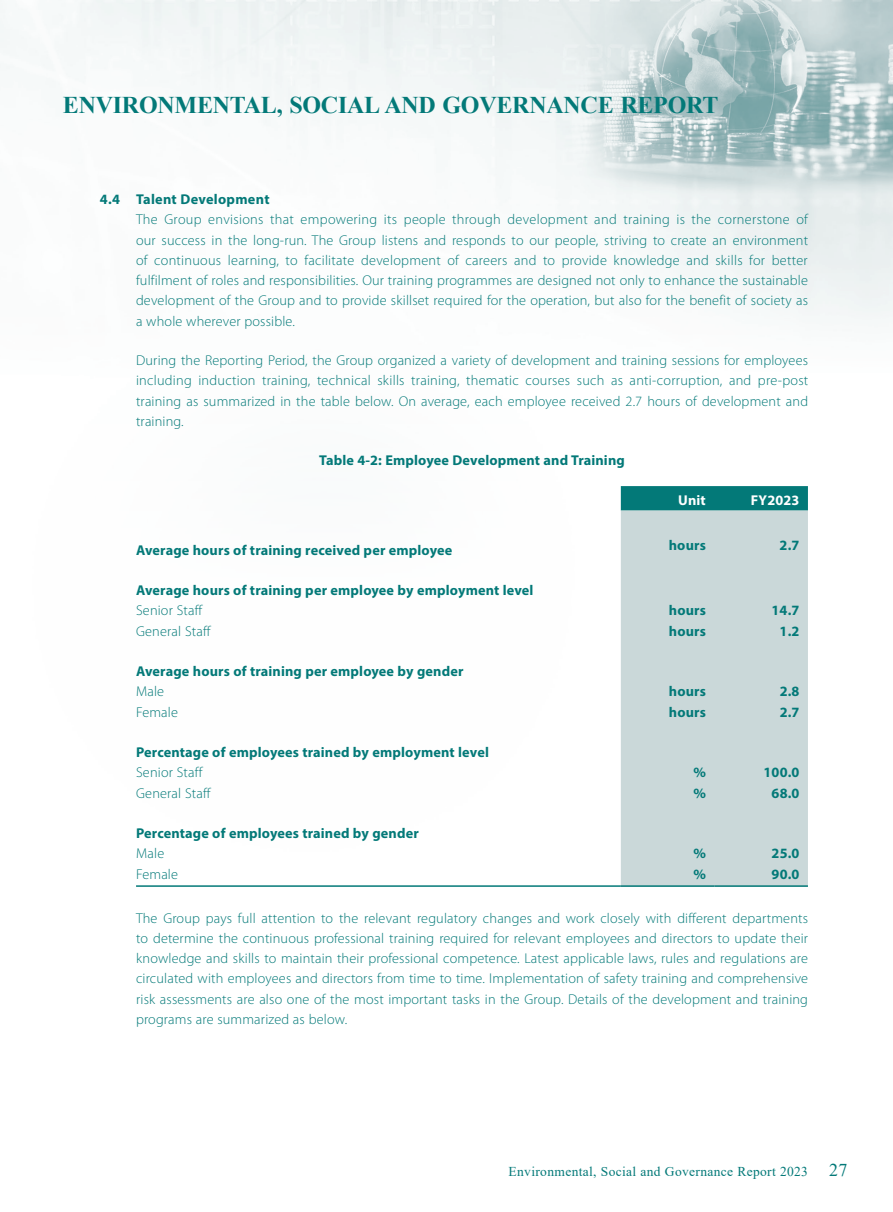
<style>
.page{position:relative;width:893px;height:1212px;background:#fff}
.page>*{position:absolute;margin:0;border:0;box-sizing:border-box;transform-origin:0 0}
.t1{font:700 24px "Times New Roman";letter-spacing:-.01em;color:#037978}
.t2{font:300 14.25px/20.2px "Myriad Pro";letter-spacing:.01em;color:#037978;text-align:justify}
.t3{font:700 14.25px "Myriad Pro";letter-spacing:.01em;color:#037978}
.t4{font:700 14.25px "Myriad Pro";letter-spacing:.01em;color:#fff}
.t5{font:13.5px "Times New Roman";letter-spacing:.025em;color:#037978}
.s1{font-size:18px}
</style>
<div class="page">
<img style="left:0;top:0;width:893px;height:511px">
<svg style="left:621px;top:486px;width:187px;height:25px;background:#097c7b"></svg>
<div style="left:621px;top:511px;width:187px;height:374px;background:#cad8d9"></div>
<hr style="left:136px;top:885px;width:485px;height:2px;background:#037978">
<hr style="left:621px;top:885px;width:93px;height:2px;background:#037978">
<hr style="left:714px;top:885px;width:94px;height:2px;background:#037978">
<h1 class="t1" style="left:63px;top:88px;width:657px">ENVIRONMENTAL, SOCIAL AND GOVERNANCE REPORT</h1>
<p class="t3" style="left:100px;top:190px;width:171px">4.4 Talent Development</p>
<p class="t2" style="left:136px;top:209px;width:674px">The Group envisions that empowering its people through development and training is the cornerstone of our success in the long-run. The Group listens and responds to our people, striving to create an environment of continuous learning, to facilitate development of careers and to provide knowledge and skills for better fulfilment of roles and responsibilities. Our training programmes are designed not only to enhance the sustainable development of the Group and to provide skillset required for the operation, but also for the benefit of society as a whole wherever possible.</p>
<p class="t2" style="left:136px;top:350px;width:674px">During the Reporting Period, the Group organized a variety of development and training sessions for employees including induction training, technical skills training, thematic courses such as anti-corruption, and pre-post training as summarized in the table below. On average, each employee received 2.7 hours of development and training.</p>
<p class="t3" style="left:319px;top:451px;width:307px">Table 4-2: Employee Development and Training</p>
<p class="t4" style="left:678px;top:490px;width:29px">Unit</p>
<p class="t4" style="left:751px;top:490px;width:50px">FY2023</p>
<p class="t3" style="left:136px;top:540px;width:318px">Average hours of training received per employee</p>
<p class="t3" style="left:669px;top:536px;width:39px">hours</p>
<p class="t3" style="left:780px;top:536px;width:21px">2.7</p>
<p class="t3" style="left:136px;top:581px;width:399px">Average hours of training per employee by employment level</p>
<p class="t2" style="left:136px;top:600px;width:68px">Senior Staff</p>
<p class="t3" style="left:669px;top:601px;width:39px">hours</p>
<p class="t3" style="left:772px;top:601px;width:29px">14.7</p>
<p class="t2" style="left:136px;top:620px;width:76px">General Staff</p>
<p class="t3" style="left:669px;top:621px;width:39px">hours</p>
<p class="t3" style="left:780px;top:621px;width:21px">1.2</p>
<p class="t3" style="left:136px;top:662px;width:329px">Average hours of training per employee by gender</p>
<p class="t2" style="left:136px;top:681px;width:30px">Male</p>
<p class="t3" style="left:669px;top:682px;width:39px">hours</p>
<p class="t3" style="left:780px;top:682px;width:21px">2.8</p>
<p class="t2" style="left:136px;top:701px;width:43px">Female</p>
<p class="t3" style="left:669px;top:702px;width:39px">hours</p>
<p class="t3" style="left:780px;top:702px;width:21px">2.7</p>
<p class="t3" style="left:136px;top:743px;width:354px">Percentage of employees trained by employment level</p>
<p class="t2" style="left:136px;top:762px;width:68px">Senior Staff</p>
<p class="t3" style="left:693px;top:763px;width:14px">%</p>
<p class="t3" style="left:764px;top:763px;width:37px">100.0</p>
<p class="t2" style="left:136px;top:782px;width:76px">General Staff</p>
<p class="t3" style="left:693px;top:783px;width:14px">%</p>
<p class="t3" style="left:772px;top:783px;width:29px">68.0</p>
<p class="t3" style="left:136px;top:824px;width:284px">Percentage of employees trained by gender</p>
<p class="t2" style="left:136px;top:843px;width:30px">Male</p>
<p class="t3" style="left:693px;top:844px;width:14px">%</p>
<p class="t3" style="left:772px;top:844px;width:29px">25.0</p>
<p class="t2" style="left:136px;top:863px;width:43px">Female</p>
<p class="t3" style="left:693px;top:864px;width:14px">%</p>
<p class="t3" style="left:772px;top:864px;width:29px">90.0</p>
<p class="t2" style="left:136px;top:907px;width:674px">The Group pays full attention to the relevant regulatory changes and work closely with different departments to determine the continuous professional training required for relevant employees and directors to update their knowledge and skills to maintain their professional competence. Latest applicable laws, rules and regulations are circulated with employees and directors from time to time. Implementation of safety training and comprehensive risk assessments are also one of the most important tasks in the Group. Details of the development and training programs are summarized as below.</p>
<p class="t5" style="left:509px;top:1162px;width:340px">Environmental, Social and Governance Report 2023 <span class="s1">27</span></p>
</div>
